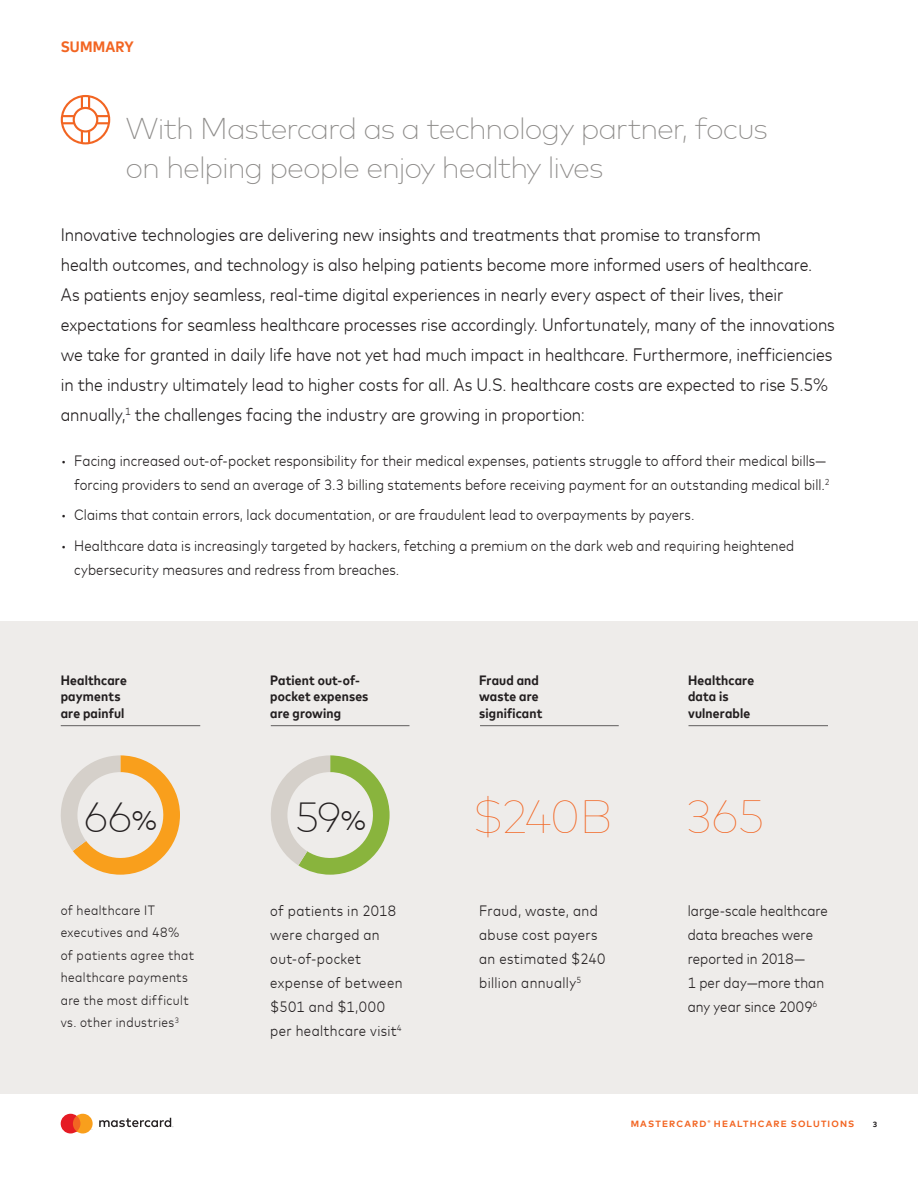
<style>
.page{position:relative;width:918px;height:1188px;background:#fff}
.page>*{position:absolute;margin:0;border:0;box-sizing:border-box;transform-origin:0 0}
.t1{font:100 46.5px "Mark Offc For MC";letter-spacing:-.035em;color:#f26522}
.t2{font:200 42px "Mark Offc For MC";color:#231f20}
.t3{font:200 30px/39px "Mark Offc For MC";letter-spacing:-.035em;color:#8d8b89}
.t4{font:300 18px/30px "Mark For MC Nrw";letter-spacing:-.005em;color:#231f20}
.t5{font:300 15px/24px "Mark For MC Nrw";letter-spacing:.005em;color:#231f20}
.t6{font:300 15px/24px "Mark For MC Nrw";letter-spacing:.025em;color:#231f20}
.t7{font:700 15px "Mark For MC Nrw";letter-spacing:.01em;color:#f26522}
.t8{font:700 13.5px/16.5px "Mark For MC Nrw";letter-spacing:.01em;color:#231f20}
.t9{font:300 13.5px/22.5px "Mark For MC Nrw";letter-spacing:.03em;color:#231f20}
.t10{font:700 9px "Mark Offc For MC";letter-spacing:.13em;color:#f26522}
.t11{font:700 7.5px "Mark Offc For MC";color:#231f20}
.s1{font-weight:300;font-size:27px}
</style>
<div class="page">
<svg style="left:61px;top:1114px;width:32px;height:19px"></svg>
<svg style="left:99px;top:1118px;width:74px;height:9px"></svg>
<div style="left:0;top:621px;width:918px;height:473px;background:#eeecea"></div>
<svg style="left:61px;top:95px;width:49px;height:49px"></svg>
<hr style="left:61px;top:725px;width:139px;height:1px;background:#605e5d">
<hr style="left:271px;top:725px;width:139px;height:1px;background:#605e5d">
<hr style="left:688px;top:725px;width:140px;height:1px;background:#605e5d">
<hr style="left:480px;top:725px;width:139px;height:1px;background:#605e5d">
<svg style="left:61px;top:755px;width:119px;height:120px"></svg>
<svg style="left:271px;top:755px;width:119px;height:120px"></svg>
<p class="t7" style="left:61px;top:36px;width:74px">SUMMARY</p>
<h3 class="t3" style="left:126px;top:106px;width:644px">With Mastercard as a technology partner, focus on helping people enjoy healthy lives</h3>
<p class="t4" style="left:61px;top:219px;width:776px">Innovative technologies are delivering new insights and treatments that promise to transform<br>health outcomes, and technology is also helping patients become more informed users of healthcare.<br>As patients enjoy seamless, real-time digital experiences in nearly every aspect of their lives, their expectations for seamless healthcare processes rise accordingly. Unfortunately, many of the innovations we take for granted in daily life have not yet had much impact in healthcare. Furthermore, inefficiencies in the industry ultimately lead to higher costs for all. As U.S. healthcare costs are expected to rise 5.5% annually,<sup>1</sup> the challenges facing the industry are growing in proportion:</p>
<p class="t5" style="left:61px;top:447px;width:771px;text-align:right">• Facing increased out-of-pocket responsibility for their medical expenses, patients struggle to afford their medical bills— forcing providers to send an average of 3.3 billing statements before receiving payment for an outstanding medical bill.<sup>2</sup></p>
<p class="t5" style="left:61px;top:502px;width:635px">• Claims that contain errors, lack documentation, or are fraudulent lead to overpayments by payers.</p>
<p class="t5" style="left:74px;top:533px;width:722px;text-indent:-14px">• Healthcare data is increasingly targeted by hackers, fetching a premium on the dark web and requiring heightened cybersecurity measures and redress from breaches.</p>
<p class="t8" style="left:61px;top:671px;width:68px">Healthcare payments are painful</p>
<p class="t8" style="left:270px;top:671px;width:100px">Patient out-of&shy;pocket expenses are growing</p>
<p class="t8" style="left:479px;top:671px;width:65px">Fraud and waste are significant</p>
<p class="t8" style="left:688px;top:671px;width:68px">Healthcare data is vulnerable</p>
<h2 class="t2" style="left:83px;top:785px;width:75px">66<span class="s1">%</span></h2>
<h2 class="t2" style="left:295px;top:785px;width:73px">59<span class="s1">%</span></h2>
<h1 class="t1" style="left:472px;top:784px;width:142px">$240B</h1>
<h1 class="t1" style="left:685px;top:784px;width:82px">365</h1>
<p class="t9" style="left:61px;top:898px;width:135px">of healthcare IT executives and 48% of patients agree that healthcare payments are the most difficult vs. other industries<sup>3</sup></p>
<p class="t6" style="left:270px;top:898px;width:134px">of patients in 2018 were charged an out-of-pocket expense of between $501 and $1,000 per healthcare visit<sup>4</sup></p>
<p class="t5" style="left:688px;top:898px;width:142px">large-scale healthcare data breaches were reported in 2018—<br>1 per day—more than any year since 2009<sup>6</sup></p>
<p class="t6" style="left:479px;top:898px;width:128px">Fraud, waste, and abuse cost payers an estimated $240 billion annually<sup>5</sup></p>
<p class="t10" style="left:631px;top:1117px;width:225px">MASTERCARD<sup>®</sup> HEALTHCARE SOLUTIONS</p>
<p class="t11" style="left:873px;top:1118px;width:6px">3</p>
</div>
